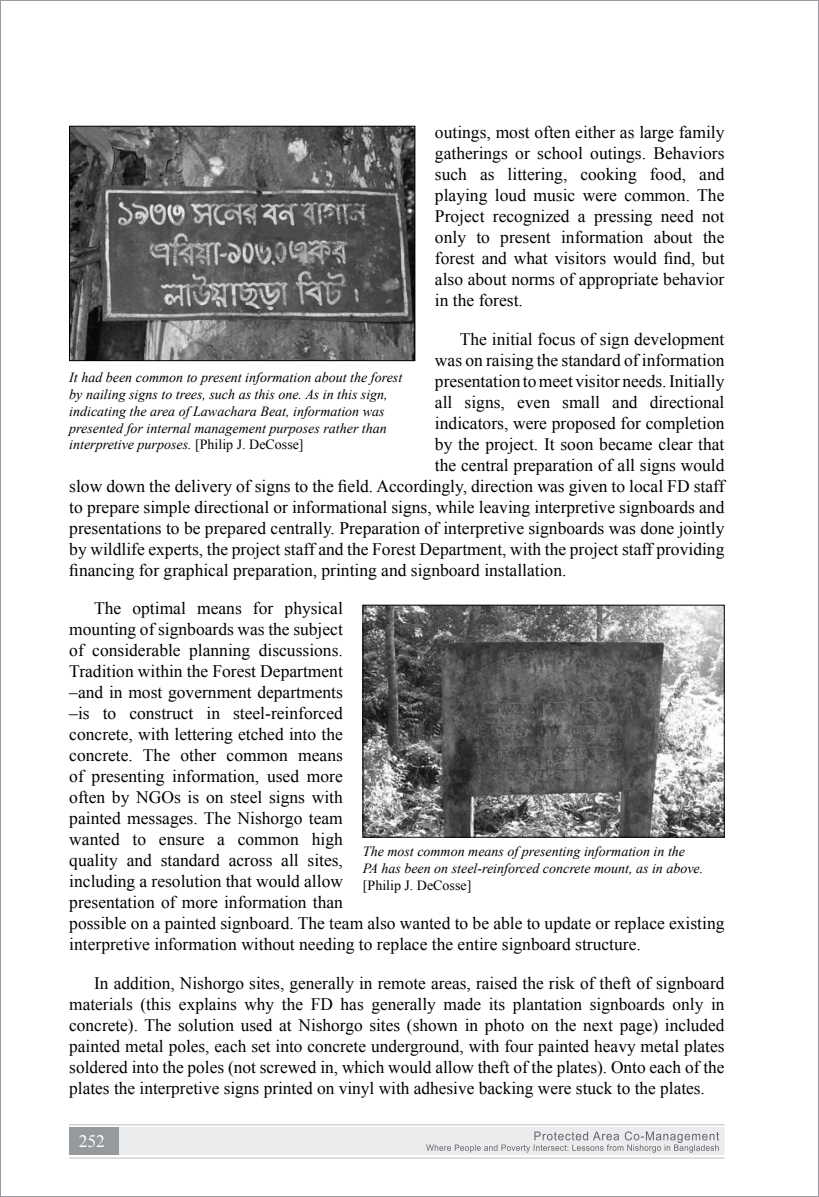
<style>
.page{position:relative;width:819px;height:1197px;background:#fff}
.page>*{position:absolute;margin:0;border:0;box-sizing:border-box;transform-origin:0 0}
.t1{font:17.5px/21px "Times New Roman";color:#000;text-align:justify}
.t2{font:17.5px "Times New Roman";color:#fff}
.t3{font:italic 14px/16.8px "Times New Roman";color:#000}
.t4{font:14px "Times New Roman";color:#000}
.s1{font-style:normal}
</style>
<div class="page">
<div style="left:69px;top:1128px;width:655px;height:27px;background:#ebeced"></div>
<div style="left:69px;top:1128px;width:49px;height:27px;background:#979a9c"></div>
<svg style="left:426px;top:1131px;width:293px;height:22px"></svg>
<hr style="left:69px;top:1158px;width:656px;height:1px;background:#bcbdc0">
<hr style="left:69px;top:1124px;width:655px;height:1px;background:#bcbdc0">
<img style="left:71px;top:128px;width:342px;height:231px">
<div style="left:69px;top:126px;width:346px;height:235px;border:1px solid #000"></div>
<img style="left:365px;top:607px;width:357px;height:228px">
<div style="left:363px;top:605px;width:361px;height:232px;border:1px solid #000"></div>
<p class="t1" style="left:435px;top:122px;width:291px">outings, most often either as large family gatherings or school outings. Behaviors such as littering, cooking food, and playing loud music were common. The Project recognized a pressing need not only to present information about the forest and what visitors would find, but also about norms of appropriate behavior in the forest.</p>
<p class="t1" style="left:460px;top:328px;width:266px">The initial focus of sign development</p>
<p class="t1" style="left:435px;top:349px;width:291px">was on raising the standard of information</p>
<p class="t1" style="left:435px;top:370px;width:291px">presentation to meet visitor needs. Initially</p>
<p class="t1" style="left:435px;top:391px;width:291px">all signs, even small and directional</p>
<p class="t1" style="left:435px;top:412px;width:291px">indicators, were proposed for completion</p>
<p class="t1" style="left:435px;top:433px;width:291px">by the project. It soon became clear that</p>
<p class="t1" style="left:435px;top:454px;width:291px">the central preparation of all signs would</p>
<p class="t1" style="left:69px;top:475px;width:657px">slow down the delivery of signs to the field. Accordingly, direction was given to local FD staff</p>
<p class="t1" style="left:69px;top:496px;width:657px">to prepare simple directional or informational signs, while leaving interpretive signboards and</p>
<p class="t1" style="left:69px;top:517px;width:657px">presentations to be prepared centrally. Preparation of interpretive signboards was done jointly</p>
<p class="t1" style="left:69px;top:538px;width:657px">by wildlife experts, the project staff and the Forest Department, with the project staff providing</p>
<p class="t1" style="left:69px;top:559px;width:499px">financing for graphical preparation, printing and signboard installation.</p>
<p class="t1" style="left:69px;top:598px;width:657px;text-align:left;text-indent:25px">The optimal means for physical<br>mounting of signboards was the subject<br>of considerable planning discussions.<br>Tradition within the Forest Department<br>–and in most government departments<br>–is to construct in steel-reinforced<br>concrete, with lettering etched into the<br>concrete. The other common means<br>of presenting information, used more<br>often by NGOs is on steel signs with<br>painted messages. The Nishorgo team<br>wanted to ensure a common high<br>quality and standard across all sites,<br>including a resolution that would allow<br>presentation of more information than<br>possible on a painted signboard. The team also wanted to be able to update or replace existing interpretive information without needing to replace the entire signboard structure.</p>
<p class="t1" style="left:69px;top:972px;width:657px;text-indent:25px">In addition, Nishorgo sites, generally in remote areas, raised the risk of theft of signboard materials (this explains why the FD has generally made its plantation signboards only in concrete). The solution used at Nishorgo sites (shown in photo on the next page) included painted metal poles, each set into concrete underground, with four painted heavy metal plates soldered into the poles (not screwed in, which would allow theft of the plates). Onto each of the plates the interpretive signs printed on vinyl with adhesive backing were stuck to the plates.</p>
<p class="t3" style="left:69px;top:369px;width:334px">It had been common to present information about the forest by nailing signs to trees, such as this one. As in this sign, indicating the area of Lawachara Beat, information was presented for internal management purposes rather than interpretive purposes. <span class="s1">[Philip J. DeCosse]</span></p>
<p class="t3" style="left:363px;top:843px;width:342px">The most common means of presenting information in the<br>PA has been on steel-reinforced concrete mount, as in above.</p>
<p class="t4" style="left:363px;top:876px;width:110px">[Philip J. DeCosse]</p>
<p class="t2" style="left:79px;top:1129px;width:28px">252</p>
</div>
